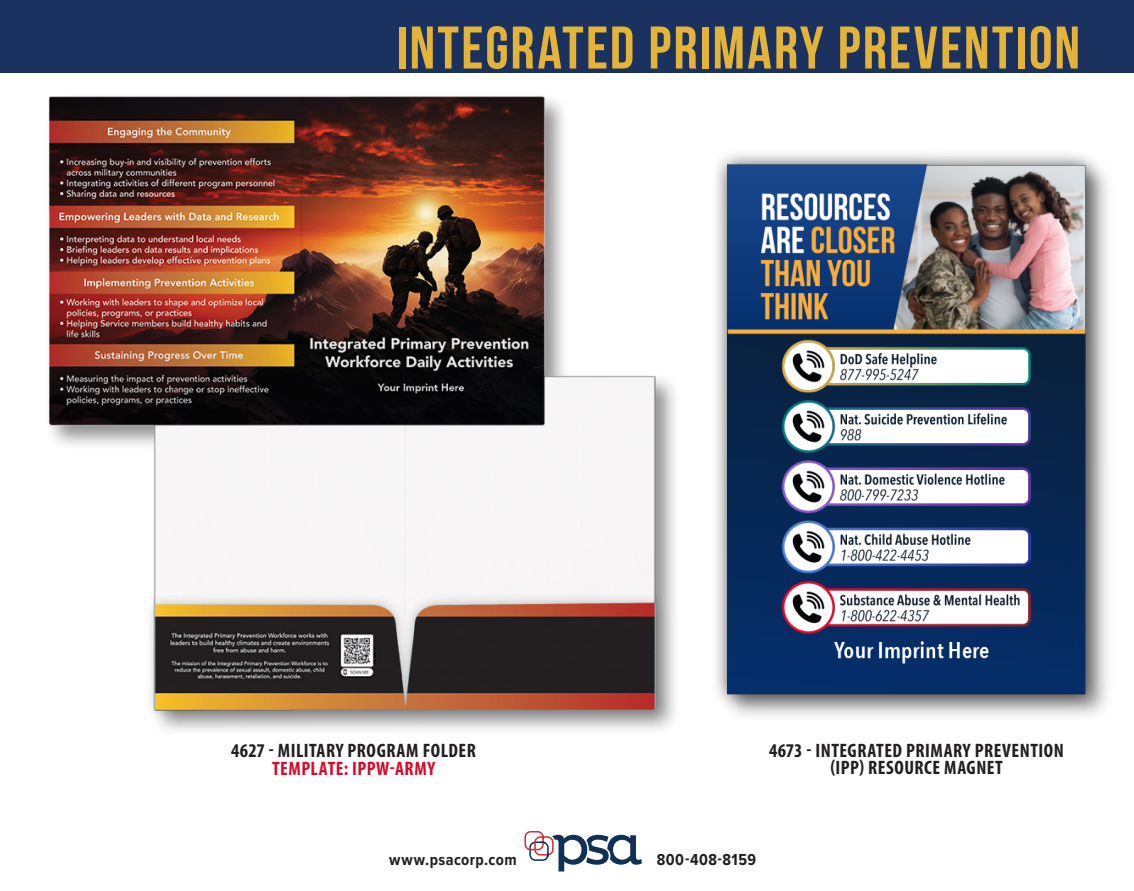
<style>
.page{position:relative;width:1134px;height:891px;background:#fff}
.page>*{position:absolute;margin:0;border:0;box-sizing:border-box;transform-origin:0 0}
.t1{font:700 60px "Bebas Neue";letter-spacing:.035em;color:#e4b439}
.Item_Headline{font:700 condensed 19.5px/16.5px "Myriad Pro";letter-spacing:.025em;color:#231f20;text-align:center}
.Item_Headline-2{font:700 condensed 19.5px "Myriad Pro";letter-spacing:.025em;color:#d30d2b}
.Folio{font:700 16.5px "Proxima Nova Cond";letter-spacing:.03em;color:#231f20}
</style>
<div class="page">
<div style="left:0;top:0;width:1134px;height:73px;background:#1b3260"></div>
<svg style="left:524px;top:831px;width:118px;height:40px"></svg>
<img style="left:48px;top:96px;width:627px;height:635px">
<img style="left:716px;top:153px;width:392px;height:559px">
<h1 class="t1" style="left:397px;top:15px;width:685px">INTEGRATED PRIMARY PREVENTION</h1>
<p class="Item_Headline" style="left:231px;top:742px;width:246px">4627 - MILITARY PROGRAM FOLDER</p>
<p class="Item_Headline-2" style="left:272px;top:757px;width:165px">TEMPLATE: IPPW-ARMY</p>
<p class="Item_Headline" style="left:769px;top:742px;width:296px">4673 - INTEGRATED PRIMARY PREVENTION (IPP) RESOURCE MAGNET</p>
<p class="Folio" style="left:389px;top:847px;width:129px">www.psacorp.com</p>
<p class="Folio" style="left:657px;top:847px;width:101px">800-408-8159</p>
</div>
